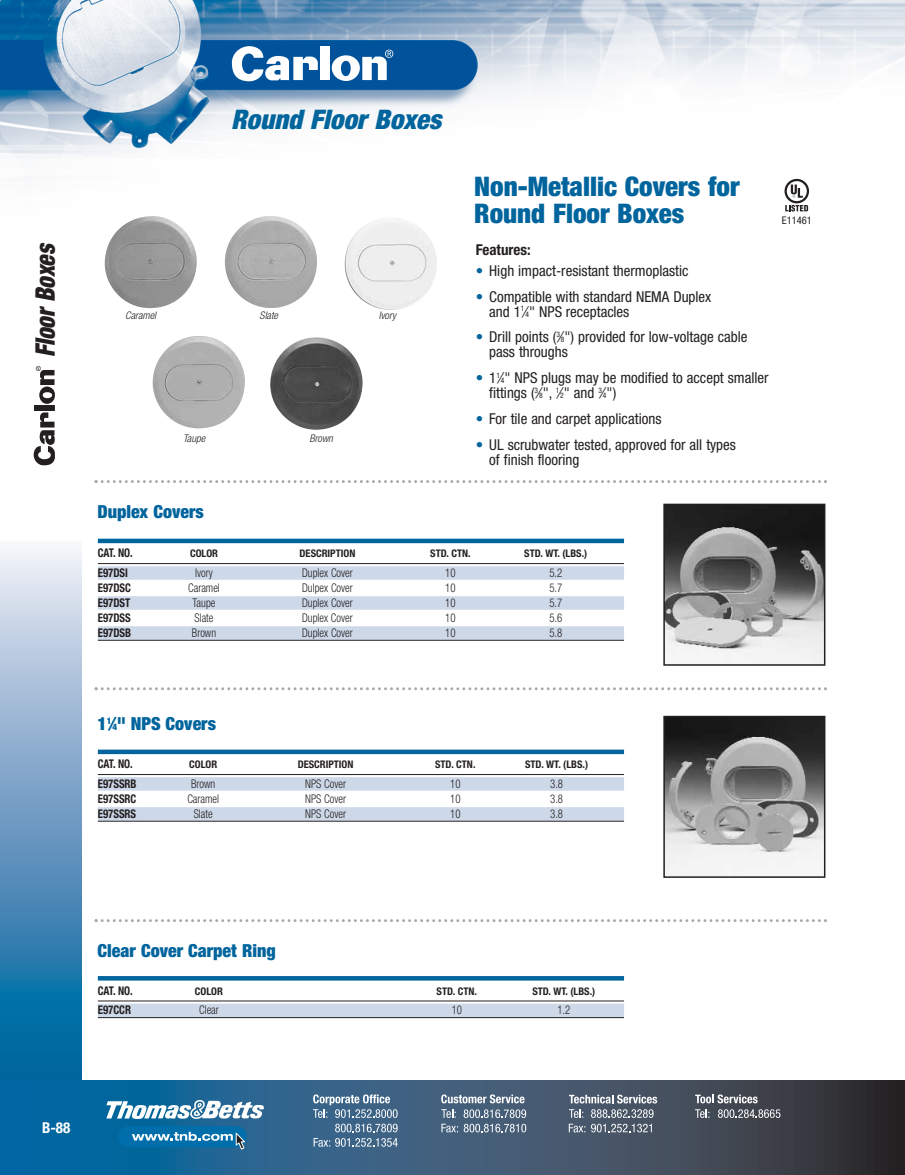
<style>
.page{position:relative;width:905px;height:1175px;background:#fff}
.page>*{position:absolute;margin:0;border:0;box-sizing:border-box;transform-origin:0 0}
.t1{font:900 condensed 27px/27px "Helvetica Neue";color:#00649d}
.t2{font:italic 900 condensed 27px "Helvetica Neue";color:#00649d}
.t3{font:italic 900 condensed 27px "Helvetica Neue";color:#231f20;scale:.86 1}
.t4{font:900 condensed 18px "Helvetica Neue";color:#00649d}
.t5{font:condensed 15px/15px "Helvetica Neue";color:#231f20}
.t6{font:700 condensed 15px "Helvetica Neue";color:#231f20}
.t7{font:700 condensed 15px "Helvetica Neue";color:#fff}
.t8{font:300 condensed 12px "Helvetica Neue";color:#231f20;scale:.9 1}
.t9{font:700 condensed 12px "Helvetica Neue";color:#231f20;scale:.9 1}
.t10{font:700 condensed 10.5px "Helvetica Neue";color:#231f20}
.t11{font:italic 300 condensed 10.5px "Helvetica Neue";color:#231f20}
.t12{font:condensed 10.5px "Helvetica Neue";color:#231f20}
.s1{color:#00649d}
.s2{font-size:7.5px}
.s3{font-size:9px}
</style>
<div class="page">
<img style="left:0;top:0;width:904px;height:1080px">
<svg style="left:0;top:540px;width:81px;height:540px;background:#71a2c6"></svg>
<svg style="left:0;top:1080px;width:904px;height:94px;background:#2f5572"></svg>
<div style="left:118px;top:1126px;width:129px;height:21px;background:#006eab;border-radius:11px"></div>
<svg style="left:106px;top:1099px;width:158px;height:20px"></svg>
<svg style="left:132px;top:1131px;width:114px;height:18px"></svg>
<svg style="left:335px;top:1123px;width:62px;height:9px"></svg>
<svg style="left:313px;top:1138px;width:84px;height:8px"></svg>
<svg style="left:569px;top:1094px;width:88px;height:9px"></svg>
<svg style="left:569px;top:1109px;width:14px;height:8px"></svg>
<svg style="left:591px;top:1109px;width:62px;height:8px"></svg>
<svg style="left:313px;top:1094px;width:84px;height:23px;background:#6e8ba6"></svg>
<svg style="left:441px;top:1094px;width:83px;height:9px"></svg>
<svg style="left:441px;top:1109px;width:85px;height:23px;background:#6f8297"></svg>
<svg style="left:695px;top:1094px;width:62px;height:9px"></svg>
<svg style="left:591px;top:1123px;width:60px;height:9px"></svg>
<svg style="left:568px;top:1123px;width:17px;height:9px"></svg>
<svg style="left:695px;top:1109px;width:14px;height:9px"></svg>
<svg style="left:718px;top:1109px;width:62px;height:9px"></svg>
<div style="left:34px;top:405px;width:21px;height:6px;background:#231f20"></div>
<svg style="left:36px;top:366px;width:19px;height:38px"></svg>
<svg style="left:34px;top:412px;width:21px;height:53px"></svg>
<div style="left:320px;top:47px;width:9px;height:33px;background:#fff"></div>
<svg style="left:332px;top:50px;width:61px;height:31px"></svg>
<svg style="left:232px;top:46px;width:86px;height:35px"></svg>
<img style="left:104px;top:215px;width:333px;height:95px">
<img style="left:142px;top:333px;width:225px;height:97px">
<img style="left:666px;top:719px;width:156px;height:156px">
<div style="left:663px;top:716px;width:162px;height:162px;border:2px solid #231f20"></div>
<img style="left:666px;top:506px;width:156px;height:156px">
<div style="left:663px;top:503px;width:162px;height:162px;border:2px solid #231f20"></div>
<div style="left:98px;top:538px;width:526px;height:5px;background:#00649d"></div>
<hr style="left:98px;top:563px;width:526px;height:1px;background:#231f20">
<div style="left:98px;top:566px;width:526px;height:13px;background:#cdd8e8"></div>
<div style="left:98px;top:596px;width:526px;height:13px;background:#cdd8e8"></div>
<div style="left:98px;top:626px;width:526px;height:13px;background:#cdd8e8"></div>
<hr style="left:98px;top:640px;width:526px;height:1px;background:#231f20">
<div style="left:98px;top:749px;width:526px;height:5px;background:#00649d"></div>
<hr style="left:98px;top:774px;width:526px;height:1px;background:#231f20">
<div style="left:98px;top:777px;width:526px;height:13px;background:#cdd8e8"></div>
<div style="left:98px;top:807px;width:526px;height:13px;background:#cdd8e8"></div>
<hr style="left:98px;top:820px;width:526px;height:1px;background:#231f20">
<svg style="left:98px;top:976px;width:526px;height:4px;background:#04669e"></svg>
<hr style="left:98px;top:1000px;width:526px;height:1px;background:#231f20">
<div style="left:98px;top:1003px;width:526px;height:14px;background:#cdd8e8"></div>
<hr style="left:98px;top:1017px;width:526px;height:1px;background:#231f20">
<svg style="left:94px;top:687px;width:732px;height:3px"></svg>
<svg style="left:94px;top:480px;width:732px;height:3px"></svg>
<svg style="left:94px;top:919px;width:732px;height:3px"></svg>
<svg style="left:785px;top:205px;width:23px;height:6px"></svg>
<svg style="left:784px;top:179px;width:25px;height:24px"></svg>
<svg style="left:786px;top:181px;width:20px;height:20px"></svg>
<svg style="left:790px;top:184px;width:12px;height:14px"></svg>
<h1 class="t2" style="left:231px;top:109px;width:217px">Round Floor Boxes</h1>
<h1 class="t1" style="left:474px;top:175px;width:267px">Non-Metallic Covers for<br>Round Floor Boxes</h1>
<h1 class="t3" style="left:36px;top:357px;width:138px;rotate:-90deg">Floor Boxes</h1>
<p class="t6" style="left:476px;top:244px;width:56px">Features:</p>
<p class="t5" style="left:476px;top:264px;width:214px"><span class="s1">•</span> High impact-resistant thermoplastic</p>
<p class="t5" style="left:489px;top:290px;width:224px;text-indent:-14px"><span class="s1">•</span> Compatible with standard NEMA Duplex and 1<sup>1</sup>⁄<span class="s2">4</span>" NPS receptacles</p>
<p class="t5" style="left:489px;top:331px;width:260px;text-indent:-13px"><span class="s1">•</span> Drill points (<sup>3</sup>⁄<span class="s2">8</span>") provided for low-voltage cable pass throughs</p>
<p class="t5" style="left:489px;top:371px;width:281px;text-indent:-14px"><span class="s1">•</span> 1<sup>1</sup>⁄<span class="s2">4</span>" NPS plugs may be modified to accept smaller fittings (<sup>3</sup>⁄<span class="s2">8</span>", <sup>1</sup>⁄<span class="s2">2</span>" and <sup>3</sup>⁄<span class="s2">4</span>")</p>
<p class="t5" style="left:476px;top:412px;width:187px"><span class="s1">•</span> For tile and carpet applications</p>
<p class="t5" style="left:489px;top:438px;width:248px;text-indent:-14px"><span class="s1">•</span> UL scrubwater tested, approved for all types of finish flooring</p>
<p class="t11" style="left:125px;top:311px;width:34px">Caramel</p>
<p class="t11" style="left:260px;top:311px;width:22px">Slate</p>
<p class="t11" style="left:379px;top:311px;width:19px">Ivory</p>
<p class="t11" style="left:183px;top:434px;width:26px">Taupe</p>
<p class="t11" style="left:309px;top:434px;width:27px">Brown</p>
<p class="t12" style="left:781px;top:216px;width:32px">E11461</p>
<p class="t4" style="left:98px;top:505px;width:108px">Duplex Covers</p>
<p class="t9" style="left:98px;top:548px;width:40px">CAT. NO.</p>
<p class="t10" style="left:190px;top:550px;width:30px">COLOR</p>
<p class="t10" style="left:299px;top:550px;width:57px">DESCRIPTION</p>
<p class="t10" style="left:430px;top:550px;width:42px">STD. CTN.</p>
<p class="t10" style="left:524px;top:550px;width:64px">STD. WT. (LBS.)</p>
<p class="t9" style="left:98px;top:568px;width:35px">E97DSI</p>
<p class="t8" style="left:195px;top:568px;width:21px">Ivory</p>
<p class="t8" style="left:302px;top:568px;width:58px">Duplex Cover</p>
<p class="t8" style="left:445px;top:568px;width:13px">10</p>
<p class="t8" style="left:549px;top:568px;width:16px">5.2</p>
<p class="t9" style="left:98px;top:583px;width:38px">E97DSC</p>
<p class="t8" style="left:188px;top:583px;width:37px">Caramel</p>
<p class="t8" style="left:302px;top:583px;width:58px">Dulpex Cover</p>
<p class="t8" style="left:445px;top:583px;width:13px">10</p>
<p class="t8" style="left:549px;top:583px;width:16px">5.7</p>
<p class="t9" style="left:98px;top:598px;width:38px">E97DST</p>
<p class="t8" style="left:193px;top:598px;width:27px">Taupe</p>
<p class="t8" style="left:302px;top:598px;width:58px">Duplex Cover</p>
<p class="t8" style="left:445px;top:598px;width:13px">10</p>
<p class="t8" style="left:549px;top:598px;width:16px">5.7</p>
<p class="t9" style="left:98px;top:613px;width:38px">E97DSS</p>
<p class="t8" style="left:194px;top:613px;width:23px">Slate</p>
<p class="t8" style="left:302px;top:613px;width:58px">Duplex Cover</p>
<p class="t8" style="left:445px;top:613px;width:13px">10</p>
<p class="t8" style="left:549px;top:613px;width:16px">5.6</p>
<p class="t9" style="left:98px;top:628px;width:39px">E97DSB</p>
<p class="t8" style="left:192px;top:628px;width:28px">Brown</p>
<p class="t8" style="left:302px;top:628px;width:58px">Duplex Cover</p>
<p class="t8" style="left:445px;top:628px;width:13px">10</p>
<p class="t8" style="left:549px;top:628px;width:16px">5.8</p>
<p class="t4" style="left:98px;top:717px;width:120px">1<sup>1</sup>⁄<span class="s3">4</span>" NPS Covers</p>
<p class="t9" style="left:98px;top:759px;width:40px">CAT. NO.</p>
<p class="t10" style="left:189px;top:760px;width:30px">COLOR</p>
<p class="t10" style="left:298px;top:760px;width:57px">DESCRIPTION</p>
<p class="t10" style="left:435px;top:760px;width:42px">STD. CTN.</p>
<p class="t10" style="left:525px;top:760px;width:64px">STD. WT. (LBS.)</p>
<p class="t9" style="left:98px;top:779px;width:45px">E97SSRB</p>
<p class="t8" style="left:191px;top:779px;width:28px">Brown</p>
<p class="t8" style="left:305px;top:779px;width:47px">NPS Cover</p>
<p class="t8" style="left:450px;top:779px;width:13px">10</p>
<p class="t8" style="left:550px;top:779px;width:16px">3.8</p>
<p class="t9" style="left:98px;top:794px;width:44px">E97SSRC</p>
<p class="t8" style="left:187px;top:794px;width:37px">Caramel</p>
<p class="t8" style="left:305px;top:794px;width:47px">NPS Cover</p>
<p class="t8" style="left:450px;top:794px;width:13px">10</p>
<p class="t8" style="left:550px;top:794px;width:16px">3.8</p>
<p class="t9" style="left:98px;top:809px;width:44px">E97SSRS</p>
<p class="t8" style="left:194px;top:809px;width:23px">Slate</p>
<p class="t8" style="left:305px;top:809px;width:47px">NPS Cover</p>
<p class="t8" style="left:450px;top:809px;width:13px">10</p>
<p class="t8" style="left:550px;top:809px;width:16px">3.8</p>
<p class="t4" style="left:98px;top:944px;width:180px">Clear Cover Carpet Ring</p>
<p class="t9" style="left:98px;top:986px;width:40px">CAT. NO.</p>
<p class="t10" style="left:195px;top:987px;width:30px">COLOR</p>
<p class="t10" style="left:436px;top:987px;width:42px">STD. CTN.</p>
<p class="t10" style="left:532px;top:987px;width:64px">STD. WT. (LBS.)</p>
<p class="t9" style="left:98px;top:1005px;width:38px">E97CCR</p>
<p class="t8" style="left:199px;top:1005px;width:23px">Clear</p>
<p class="t8" style="left:451px;top:1005px;width:13px">10</p>
<p class="t8" style="left:557px;top:1005px;width:16px">1.2</p>
<p class="t7" style="left:42px;top:1122px;width:30px">B-88</p>
</div>
